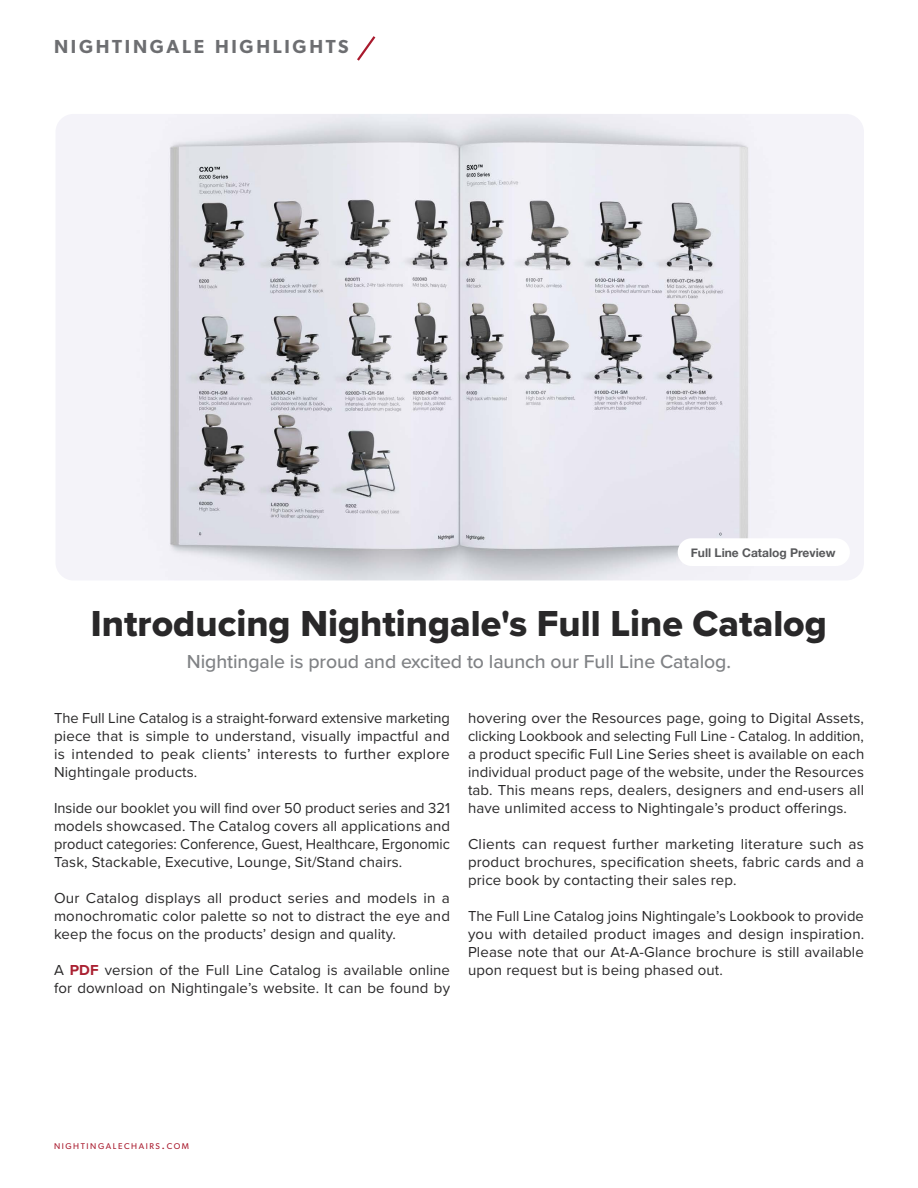
<style>
.page{position:relative;width:918px;height:1188px;background:#fff}
.page>*{position:absolute;margin:0;border:0;box-sizing:border-box;transform-origin:0 0}
.t1{font:37.5px "Proxima Nova Extrabld";color:#292829}
.t2{font:500 19.5px "Proxima Nova";letter-spacing:-.005em;color:#808285}
.t3{font:600 18.9px "Gibson";letter-spacing:.145em;color:#6d6e71}
.t4{font:15px/18px "Proxima Nova";letter-spacing:.01em;color:#292829;text-align:justify}
.t5{font:700 12px "Helvetica Neue";color:#58595b}
.t6{font:8.4px "Gibson";letter-spacing:.185em;color:#a91a2d}
.s1{font-weight:700;color:#aa2132}
.s2{font-size:12px}
</style>
<div class="page">
<svg style="left:357px;top:36px;width:19px;height:25px"></svg>
<img style="left:56px;top:114px;width:808px;height:466px">
<div style="left:678px;top:538px;width:172px;height:28px;background:#fff;border-radius:14px"></div>
<p class="t3" style="left:54px;top:36px;width:296px">NIGHTINGALE HIGHLIGHTS</p>
<p class="t5" style="left:691px;top:543px;width:146px">Full Line Catalog Preview</p>
<h1 class="t1" style="left:91px;top:595px;width:738px">Introducing Nightingale's Full Line Catalog</h1>
<h2 class="t2" style="left:187px;top:647px;width:546px">Nightingale is proud and excited to launch our Full Line Catalog.</h2>
<p class="t4" style="left:54px;top:708px;width:397px">The Full Line Catalog is a straight-forward extensive marketing piece that is simple to understand, visually impactful and is intended to peak clients’ interests to further explore Nightingale products.</p>
<p class="t4" style="left:54px;top:798px;width:398px">Inside our booklet you will find over 50 product series and 321 models showcased. The Catalog covers all applications and product categories: Conference, Guest, Healthcare, Ergonomic Task, Stackable, Executive, Lounge, Sit/Stand chairs.</p>
<p class="t4" style="left:54px;top:888px;width:398px">Our Catalog displays all product series and models in a monochromatic color palette so not to distract the eye and keep the focus on the products’ design and quality.</p>
<p class="t4" style="left:54px;top:960px;width:398px">A <span class="s1">PDF</span> version of the Full Line Catalog is available online for download on Nightingale’s website. It can be found by</p>
<p class="t4" style="left:468px;top:708px;width:398px">hovering over the Resources page, going to Digital Assets, clicking Lookbook and selecting Full Line - Catalog. In addition, a product specific Full Line Series sheet is available on each individual product page of the website, under the Resources tab. This means reps, dealers, designers and end-users all have unlimited access to Nightingale’s product offerings.</p>
<p class="t4" style="left:468px;top:834px;width:398px">Clients can request further marketing literature such as product brochures, specification sheets, fabric cards and a price book by contacting their sales rep.</p>
<p class="t4" style="left:468px;top:906px;width:398px">The Full Line Catalog joins Nightingale’s Lookbook to provide you with detailed product images and design inspiration.<br>Please note that our At-A-Glance brochure is still available upon request but is being phased out.</p>
<p class="t6" style="left:54px;top:1141px;width:137px">NIGHTINGALECHAIRS<span class="s2">.</span>COM</p>
</div>
